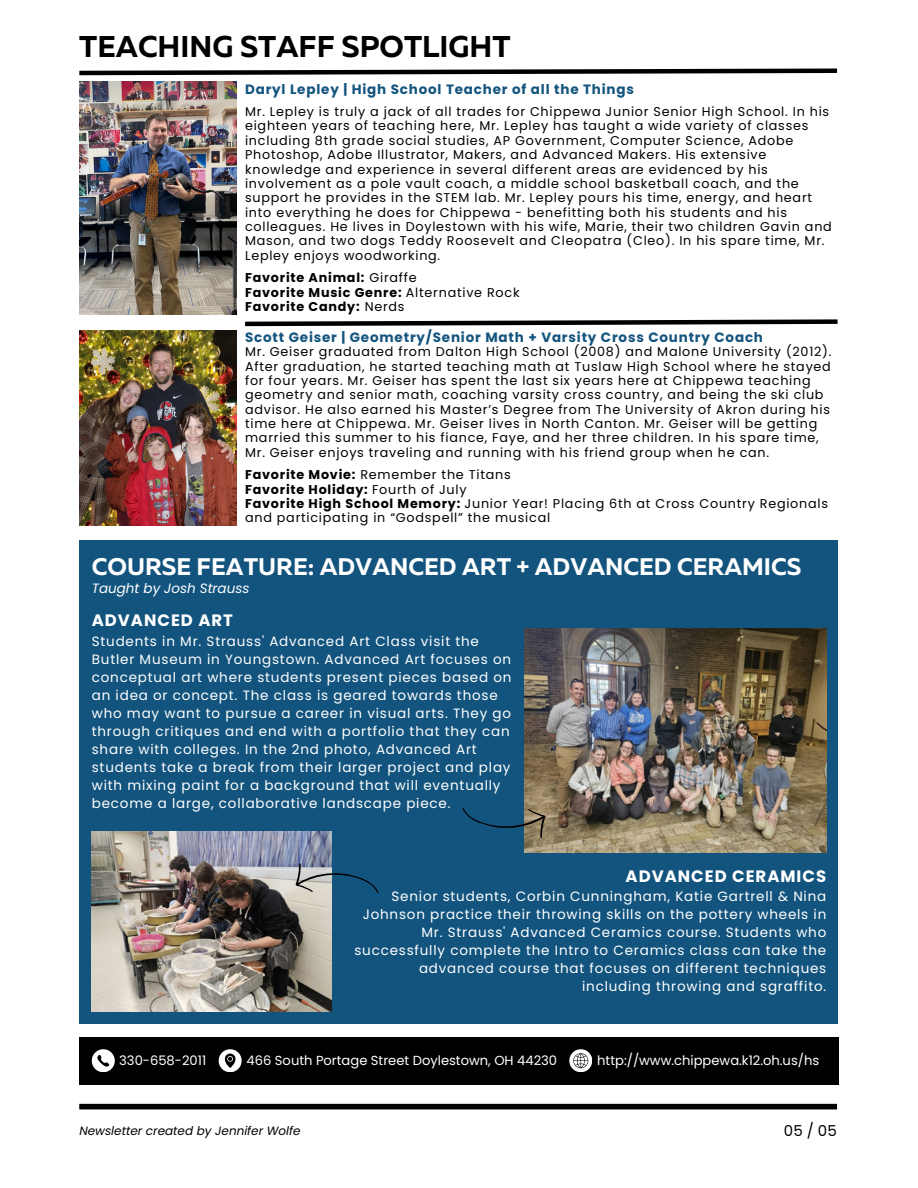
<style>
.page{position:relative;width:918px;height:1188px;background:#fff}
.page>*{position:absolute;margin:0;border:0;box-sizing:border-box;transform-origin:0 0}
.t1{font:700 30px "Muller";color:#000}
.t2{font:700 24px "Muller";color:#fff}
.t3{font:700 16.5px "Poppins";letter-spacing:.06em;color:#fff}
.t4{font:15px "Poppins";color:#000}
.t5{font:13.5px/18px "Poppins";letter-spacing:.06em;color:#fff}
.t6{font:700 13.5px "Poppins";letter-spacing:.06em;color:#13547e}
.t7{font:italic 13.5px "Poppins";color:#fff}
.t8{font:13.05px "Poppins";color:#fff}
.t9{font:12.75px/14.4px "Poppins";letter-spacing:.06em;color:#000}
.t10{font:700 12.75px/14.4px "Poppins";letter-spacing:.06em;color:#000}
.t11{font:italic 12px "Poppins";color:#000}
.s1{font-weight:400}
.s2{font-weight:700}
</style>
<div class="page">
<img style="left:79px;top:82px;width:158px;height:233px">
<div style="left:79px;top:540px;width:759px;height:483px;background:#13547e"></div>
<div style="left:79px;top:1104px;width:758px;height:5px;background:#000"></div>
<div style="left:79px;top:1037px;width:760px;height:48px;background:#000"></div>
<svg style="left:79px;top:68px;width:759px;height:8px"></svg>
<svg style="left:92px;top:1049px;width:22px;height:23px"></svg>
<svg style="left:219px;top:1049px;width:22px;height:23px"></svg>
<svg style="left:569px;top:1049px;width:23px;height:23px"></svg>
<img style="left:79px;top:330px;width:158px;height:196px">
<svg style="left:245px;top:319px;width:593px;height:8px"></svg>
<img style="left:524px;top:629px;width:303px;height:224px">
<img style="left:92px;top:832px;width:239px;height:180px">
<svg style="left:292px;top:859px;width:87px;height:52px"></svg>
<svg style="left:462px;top:790px;width:87px;height:51px"></svg>
<h1 class="t1" style="left:79px;top:34px;width:433px">TEACHING STAFF SPOTLIGHT</h1>
<p class="t6" style="left:245px;top:80px;width:390px">Daryl Lepley | High School Teacher of all the Things</p>
<p class="t9" style="left:245px;top:104px;width:588px">Mr. Lepley is truly a jack of all trades for Chippewa Junior Senior High School. In his eighteen years of teaching here, Mr. Lepley has taught a wide variety of classes including 8th grade social studies, AP Government, Computer Science, Adobe Photoshop, Adobe Illustrator, Makers, and Advanced Makers. His extensive knowledge and experience in several different areas are evidenced by his involvement as a pole vault coach, a middle school basketball coach, and the support he provides in the STEM lab. Mr. Lepley pours his time, energy, and heart into everything he does for Chippewa - benefitting both his students and his colleagues. He lives in Doylestown with his wife, Marie, their two children Gavin and Mason, and two dogs Teddy Roosevelt and Cleopatra (Cleo). In his spare time, Mr.<br>Lepley enjoys woodworking.</p>
<p class="t10" style="left:245px;top:271px;width:276px">Favorite Animal: <span class="s1">Giraffe<br></span>Favorite Music Genre: <span class="s1">Alternative Rock<br></span>Favorite Candy: <span class="s1">Nerds</span></p>
<p class="t6" style="left:245px;top:328px;width:519px">Scott Geiser | Geometry/Senior Math + Varsity Cross Country Coach</p>
<p class="t9" style="left:245px;top:345px;width:588px">Mr. Geiser graduated from Dalton High School (2008) and Malone University (2012).<br>After graduation, he started teaching math at Tuslaw High School where he stayed for four years. Mr. Geiser has spent the last six years here at Chippewa teaching geometry and senior math, coaching varsity cross country, and being the ski club advisor. He also earned his Master’s Degree from The University of Akron during his time here at Chippewa. Mr. Geiser lives in North Canton. Mr. Geiser will be getting married this summer to his fiance, Faye, and her three children. In his spare time, Mr. Geiser enjoys traveling and running with his friend group when he can.</p>
<p class="t9" style="left:245px;top:468px;width:584px"><span class="s2">Favorite Movie:</span> Remember the Titans<br><span class="s2">Favorite Holiday:</span> Fourth of July<br><span class="s2">Favorite High School Memory:</span> Junior Year! Placing 6th at Cross Country Regionals and participating in “Godspell” the musical</p>
<h2 class="t2" style="left:92px;top:556px;width:711px">COURSE FEATURE: ADVANCED ART + ADVANCED CERAMICS</h2>
<p class="t7" style="left:92px;top:579px;width:159px">Taught by Josh Strauss</p>
<p class="t3" style="left:92px;top:609px;width:143px">ADVANCED ART</p>
<p class="t5" style="left:92px;top:632px;width:421px">Students in Mr. Strauss' Advanced Art Class visit the Butler Museum in Youngstown. Advanced Art focuses on conceptual art where students present pieces based on an idea or concept. The class is geared towards those who may want to pursue a career in visual arts. They go through critiques and end with a portfolio that they can share with colleges. In the 2nd photo, Advanced Art students take a break from their larger project and play with mixing paint for a background that will eventually become a large, collaborative landscape piece.</p>
<p class="t3" style="left:626px;top:865px;width:202px">ADVANCED CERAMICS</p>
<p class="t5" style="left:354px;top:887px;width:473px;text-align:right">Senior students, Corbin Cunningham, Katie Gartrell &amp; Nina Johnson practice their throwing skills on the pottery wheels in Mr. Strauss' Advanced Ceramics course. Students who successfully complete the Intro to Ceramics class can take the advanced course that focuses on different techniques including throwing and sgraffito.</p>
<p class="t8" style="left:119px;top:1051px;width:89px">330-658-2011</p>
<p class="t8" style="left:247px;top:1051px;width:312px">466 South Portage Street Doylestown, OH 44230</p>
<p class="t8" style="left:597px;top:1051px;width:224px">http://www.chippewa.k12.oh.us/hs</p>
<p class="t11" style="left:79px;top:1122px;width:223px">Newsletter created by Jennifer Wolfe</p>
<p class="t4" style="left:784px;top:1121px;width:54px">05 / 05</p>
</div>
